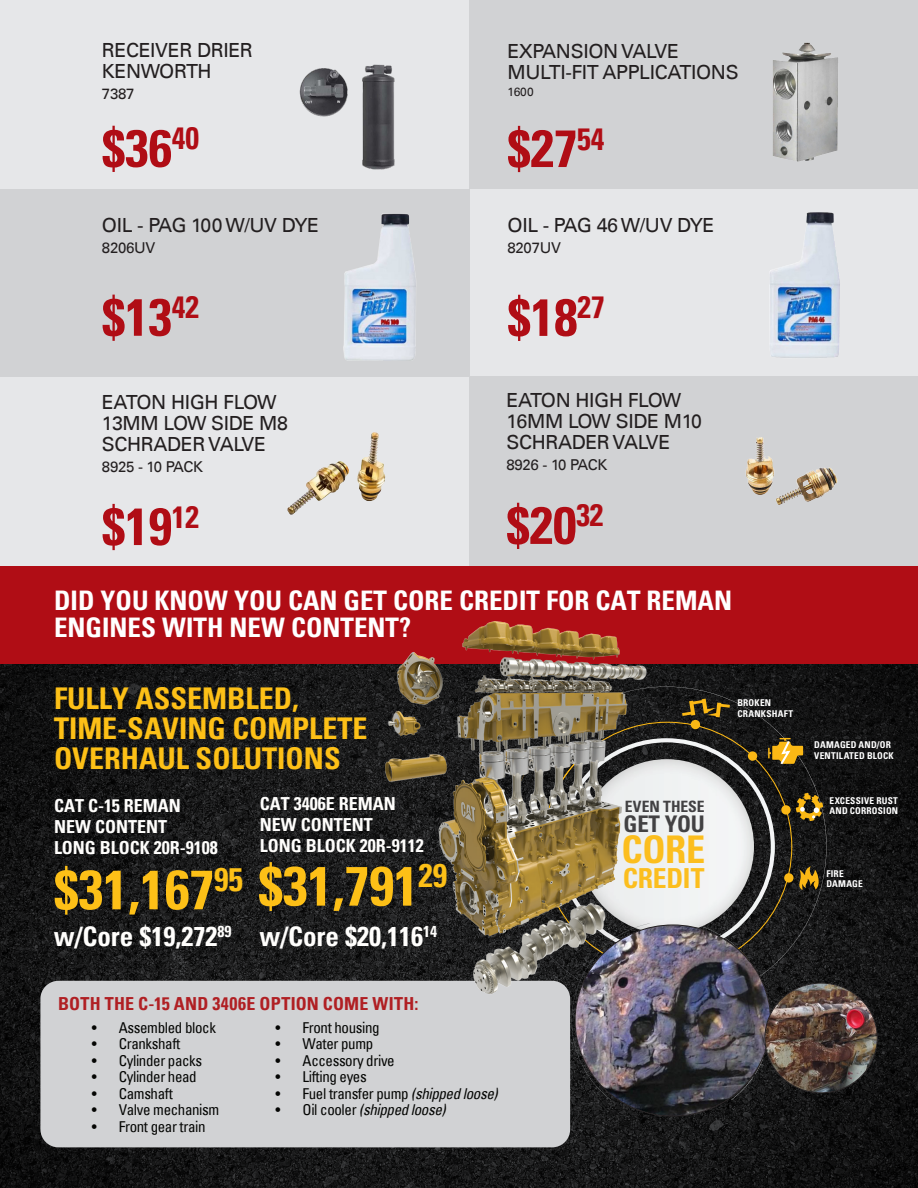
<style>
.page{position:relative;width:918px;height:1188px;background:#fff}
.page>*{position:absolute;margin:0;border:0;box-sizing:border-box;transform-origin:0 0}
.Price{font:700 condensed 55.5px "Univers";color:#fdc017}
.Product_headline{font:700 condensed 52.5px "Univers";color:#b00d15}
.t1{font:700 condensed 38.1px "Univers LT Std";color:#fcbe1e}
.Price-2{font:700 condensed 30px "Univers";color:#fdc017}
.t2{font:700 condensed 27.6px "Univers LT Std";letter-spacing:-.005em;color:#fcbe1e}
.Product_headline-2{font:700 condensed 27px "Univers";color:#fff}
.t3{font:700 condensed 27px "Univers";color:#fffefc}
.t4{font:700 condensed 22.95px "Univers LT Std";letter-spacing:-.01em;color:#424143}
.Product_headline-3{font:19.5px/21px "Univers LT";letter-spacing:-.02em;color:#231f20}
.t5{font:700 condensed 18px "Univers";color:#fffefc}
.t6{font:700 condensed 18px "Univers";letter-spacing:.02em;color:#b01f23}
.t7{font:700 condensed 15.6px "Univers LT Std";letter-spacing:.005em;color:#424143}
.t8{font:condensed 15px "Univers";letter-spacing:-.025em;color:#040503}
.Product_headline-4{font:15px "Univers LT";letter-spacing:-.02em;color:#231f20}
.t9{font:italic condensed 15px "Univers";letter-spacing:-.025em;color:#040503}
.Product_headline-5{font:12px "Univers LT";color:#231f20}
.t10{font:700 condensed 9.3px/10.4px "Univers LT Std";letter-spacing:.02em;color:#fff}
.s1{font-style:italic}
.s2{font-style:normal}
</style>
<div class="page">
<div style="left:0;top:0;width:918px;height:605px;background:#e6e7e9"></div>
<div style="left:469px;top:0;width:449px;height:189px;background:#d1d2d4"></div>
<div style="left:0;top:189px;width:469px;height:187px;background:#d1d2d4"></div>
<div style="left:469px;top:376px;width:449px;height:211px;background:#d1d2d4"></div>
<img style="left:299px;top:64px;width:96px;height:106px">
<img style="left:773px;top:42px;width:65px;height:120px">
<img style="left:343px;top:213px;width:73px;height:142px">
<img style="left:770px;top:212px;width:70px;height:146px">
<img style="left:240px;top:355px;width:211px;height:160px">
<img style="left:746px;top:437px;width:92px;height:68px">
<img style="left:0;top:663px;width:918px;height:525px">
<div style="left:40px;top:981px;width:530px;height:166px;background:#d1d2d4;border-radius:18px"></div>
<img style="left:678px;top:687px;width:149px;height:293px">
<svg style="left:678px;top:722px;width:114px;height:250px;background:#1f1d19"></svg>
<img style="left:678px;top:738px;width:97px;height:217px">
<img style="left:579px;top:759px;width:175px;height:175px;border-radius:87px">
<div style="left:691px;top:720px;width:9px;height:9px;background:#fbb815;border-radius:50%"></div>
<div style="left:748px;top:751px;width:9px;height:10px;background:#fbb815;border-radius:50%"></div>
<svg style="left:781px;top:805px;width:10px;height:10px"></svg>
<div style="left:784px;top:873px;width:10px;height:10px;background:#fbb815;border-radius:50%"></div>
<svg style="left:797px;top:866px;width:25px;height:24px"></svg>
<svg style="left:682px;top:699px;width:48px;height:18px"></svg>
<svg style="left:768px;top:738px;width:35px;height:29px"></svg>
<svg style="left:796px;top:793px;width:27px;height:28px"></svg>
<img style="left:575px;top:925px;width:196px;height:191px">
<img style="left:765px;top:983px;width:112px;height:110px">
<div style="left:0;top:566px;width:918px;height:97px;background:#b00d15"></div>
<img style="left:378px;top:621px;width:300px;height:378px">
<p class="Product_headline-3" style="left:102px;top:40px;width:152px">RECEIVER DRIER</p>
<p class="Product_headline-3" style="left:102px;top:61px;width:111px">KENWORTH</p>
<p class="Product_headline-4" style="left:102px;top:85px;width:34px">7387</p>
<p class="Product_headline" style="left:102px;top:116px;width:99px">$36<sup>40</sup></p>
<p class="Product_headline-3" style="left:102px;top:215px;width:219px">OIL - PAG 100 W/UV DYE</p>
<p class="Product_headline-4" style="left:102px;top:239px;width:55px">8206UV</p>
<p class="Product_headline" style="left:102px;top:285px;width:99px">$13<sup>42</sup></p>
<p class="Product_headline-3" style="left:102px;top:391px;width:188px">EATON HIGH FLOW<br>13MM LOW SIDE M8<br>SCHRADER VALVE</p>
<p class="Product_headline-4" style="left:102px;top:457px;width:103px">8925 - 10 PACK</p>
<p class="Product_headline" style="left:102px;top:494px;width:99px">$19<sup>12</sup></p>
<p class="Product_headline-3" style="left:507px;top:41px;width:173px">EXPANSION VALVE</p>
<p class="Product_headline-3" style="left:507px;top:62px;width:233px">MULTI-FIT APPLICATIONS</p>
<p class="Product_headline-5" style="left:507px;top:84px;width:28px">1600</p>
<p class="Product_headline" style="left:507px;top:116px;width:99px">$27<sup>54</sup></p>
<p class="Product_headline-3" style="left:508px;top:215px;width:208px">OIL - PAG 46 W/UV DYE</p>
<p class="Product_headline-4" style="left:508px;top:239px;width:55px">8207UV</p>
<p class="Product_headline" style="left:508px;top:285px;width:99px">$18<sup>27</sup></p>
<p class="Product_headline-3" style="left:506px;top:390px;width:197px">EATON HIGH FLOW<br>16MM LOW SIDE M10<br>SCHRADER VALVE</p>
<p class="Product_headline-4" style="left:506px;top:456px;width:103px">8926 - 10 PACK</p>
<p class="Product_headline" style="left:506px;top:493px;width:99px">$20<sup>32</sup></p>
<p class="Product_headline-2" style="left:54px;top:584px;width:680px">DID YOU KNOW YOU CAN GET CORE CREDIT FOR CAT REMAN</p>
<p class="Product_headline-2" style="left:54px;top:611px;width:359px">ENGINES WITH NEW CONTENT?</p>
<p class="Price-2" style="left:54px;top:679px;width:246px">FULLY ASSEMBLED,</p>
<p class="Price-2" style="left:54px;top:709px;width:315px">TIME-SAVING COMPLETE</p>
<p class="Price-2" style="left:54px;top:739px;width:288px">OVERHAUL SOLUTIONS</p>
<p class="t5" style="left:54px;top:794px;width:128px">CAT C-15 REMAN</p>
<p class="t5" style="left:54px;top:815px;width:115px">NEW CONTENT</p>
<p class="t5" style="left:54px;top:836px;width:165px">LONG BLOCK 20R-9108</p>
<p class="Price" style="left:54px;top:855px;width:190px">$31,167<sup>95</sup></p>
<p class="Price" style="left:258px;top:852px;width:190px">$31,791<sup>29</sup></p>
<p class="t5" style="left:260px;top:793px;width:137px">CAT 3406E REMAN</p>
<p class="t5" style="left:260px;top:814px;width:115px">NEW CONTENT</p>
<p class="t5" style="left:260px;top:835px;width:165px">LONG BLOCK 20R-9112</p>
<p class="t3" style="left:54px;top:920px;width:179px">w/Core $19,272<sup>89</sup></p>
<p class="t3" style="left:260px;top:920px;width:179px">w/Core $20,116<sup>14</sup></p>
<p class="t6" style="left:58px;top:993px;width:362px">BOTH THE C-15 AND 3406E OPTION COME WITH:</p>
<p class="t8" style="left:276px;top:1017px;width:106px">• Front housing</p>
<p class="t8" style="left:276px;top:1034px;width:99px">• Water pump</p>
<p class="t8" style="left:276px;top:1050px;width:121px">• Accessory drive</p>
<p class="t8" style="left:276px;top:1067px;width:93px">• Lifting eyes</p>
<p class="t8" style="left:276px;top:1083px;width:224px">• Fuel transfer pump <span class="s1">(shipped loose)</span></p>
<p class="t9" style="left:276px;top:1100px;width:172px"><span class="s2">• Oil cooler</span> (shipped loose)</p>
<p class="t8" style="left:92px;top:1018px;width:126px">• Assembled block</p>
<p class="t8" style="left:92px;top:1034px;width:90px">• Crankshaft</p>
<p class="t8" style="left:92px;top:1051px;width:112px">• Cylinder packs</p>
<p class="t8" style="left:92px;top:1067px;width:106px">• Cylinder head</p>
<p class="t8" style="left:92px;top:1084px;width:83px">• Camshaft</p>
<p class="t8" style="left:92px;top:1100px;width:129px">• Valve mechanism</p>
<p class="t8" style="left:92px;top:1117px;width:115px">• Front gear train</p>
<p class="t7" style="left:625px;top:797px;width:81px">EVEN THESE</p>
<p class="t4" style="left:624px;top:810px;width:83px">GET YOU</p>
<p class="t1" style="left:622px;top:826px;width:85px">CORE</p>
<p class="t2" style="left:623px;top:862px;width:83px">CREDIT</p>
<p class="t10" style="left:737px;top:698px;width:57px">BROKEN<br>CRANKSHAFT</p>
<p class="t10" style="left:814px;top:740px;width:81px">DAMAGED AND/OR<br>VENTILATED BLOCK</p>
<p class="t10" style="left:830px;top:795px;width:70px">EXCESSIVE RUST<br>AND CORROSION</p>
<p class="t10" style="left:826px;top:869px;width:38px">FIRE<br>DAMAGE</p>
</div>
